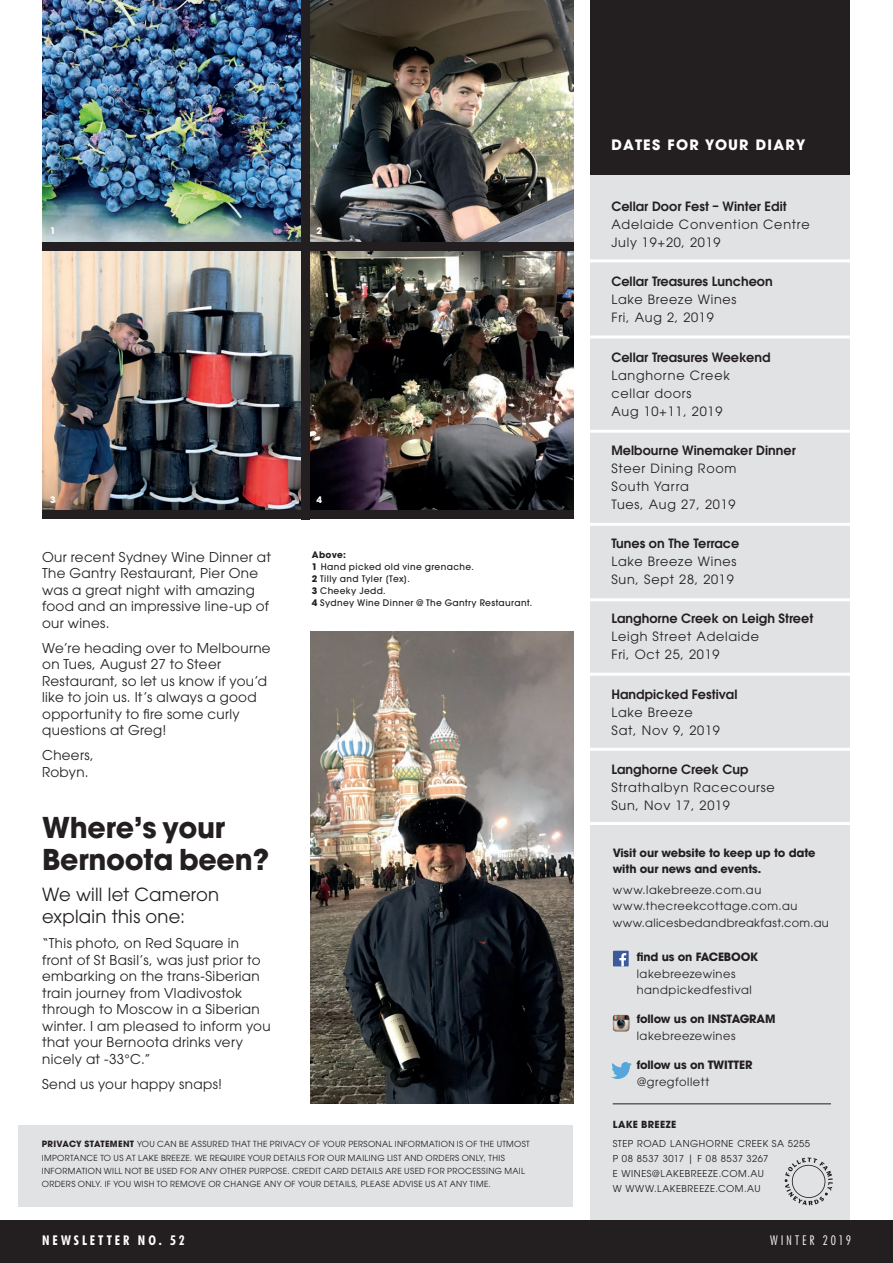
<style>
.page{position:relative;width:893px;height:1263px;background:#fff}
.page>*{position:absolute;margin:0;border:0;box-sizing:border-box;transform-origin:0 0}
.t1{font:700 28.5px/31.5px "ITC Avant Garde Std";letter-spacing:-.01em;color:#231f20}
.t2{font:18px/22.5px "ITC Avant Garde Std";letter-spacing:.015em;color:#231f20}
.t3{font:700 14.25px "ITC Avant Garde Std";letter-spacing:.08em;color:#fff}
.t4{font:13.5px/16.5px "ITC Avant Garde Std";letter-spacing:.025em;color:#231f20}
.t5{font:700 condensed 13.5px "Futura BT";letter-spacing:.22em;color:#fff}
.t6{font:300 condensed 13.5px "Futura BT";letter-spacing:.2em;color:#fff}
.t7{font:12.75px/18px "ITC Avant Garde Std";letter-spacing:.06em;color:#231f20}
.t8{font:600 12.75px "ITC Avant Garde Std";letter-spacing:.005em;color:#231f20}
.t9{font:11.4px/16.5px "ITC Avant Garde Std";letter-spacing:.05em;color:#231f20}
.t10{font:700 11.4px/16.5px "ITC Avant Garde Std";letter-spacing:-.01em;color:#231f20}
.t11{font:700 9.75px "ITC Avant Garde Std";letter-spacing:.045em;color:#231f20}
.t12{font:9.45px/15px "ITC Avant Garde Std";letter-spacing:.055em;color:#231f20}
.t13{font:500 9px/12px "ITC Avant Garde Std";letter-spacing:.04em;color:#231f20}
.t14{font:700 9px "ITC Avant Garde Std";color:#fff}
.t15{font:8.25px/13.2px "ITC Avant Garde Std";letter-spacing:.04em;color:#231f20}
.s1{font-weight:700}
.s2{font-weight:700;font-size:8.55px}
</style>
<div class="page">
<img style="left:310px;top:250px;width:264px;height:260px">
<div style="left:591px;top:0;width:259px;height:1229px;background:#e1e2e4"></div>
<div style="left:19px;top:1125px;width:554px;height:82px;background:#e1e2e4"></div>
<div style="left:0;top:1220px;width:893px;height:43px;background:#231f20"></div>
<svg style="left:784px;top:1157px;width:49px;height:48px"></svg>
<div style="left:591px;top:0;width:259px;height:175px;background:#231f20"></div>
<hr style="left:613px;top:1103px;width:218px;height:1px;background:#231f20">
<hr style="left:587px;top:430px;width:270px;height:3px;background:#fff">
<hr style="left:587px;top:335px;width:270px;height:3px;background:#fff">
<hr style="left:587px;top:259px;width:270px;height:3px;background:#fff">
<hr style="left:587px;top:523px;width:270px;height:3px;background:#fff">
<hr style="left:587px;top:673px;width:270px;height:3px;background:#fff">
<hr style="left:587px;top:822px;width:270px;height:3px;background:#fff">
<hr style="left:587px;top:598px;width:270px;height:3px;background:#fff">
<hr style="left:587px;top:748px;width:270px;height:3px;background:#fff">
<img style="left:612px;top:1062px;width:19px;height:16px">
<div style="left:613px;top:951px;width:16px;height:15px;background:#3c5a99"></div>
<svg style="left:619px;top:953px;width:7px;height:13px"></svg>
<img style="left:613px;top:1015px;width:16px;height:16px">
<img style="left:310px;top:0;width:264px;height:242px">
<img style="left:42px;top:250px;width:260px;height:260px">
<img style="left:310px;top:631px;width:264px;height:473px">
<img style="left:42px;top:0;width:260px;height:242px">
<div style="left:42px;top:242px;width:532px;height:8px;background:#231f20"></div>
<div style="left:42px;top:510px;width:532px;height:9px;background:#231f20"></div>
<div style="left:302px;top:0;width:8px;height:519px;background:#231f20"></div>
<p class="t14" style="left:50px;top:225px;width:7px">1</p>
<p class="t14" style="left:316px;top:225px;width:7px">2</p>
<p class="t14" style="left:50px;top:494px;width:7px">3</p>
<p class="t14" style="left:316px;top:494px;width:7px">4</p>
<p class="t4" style="left:42px;top:548px;width:230px">Our recent Sydney Wine Dinner at<br>The Gantry Restaurant, Pier One was a great night with amazing food and an impressive line-up of our wines.</p>
<p class="t4" style="left:42px;top:639px;width:230px">We’re heading over to Melbourne on Tues, August 27 to Steer<br>Restaurant, so let us know if you’d like to join us. It’s always a good opportunity to fire some curly questions at Greg!</p>
<p class="t4" style="left:42px;top:747px;width:53px">Cheers,<br>Robyn.</p>
<h1 class="t1" style="left:42px;top:812px;width:229px">Where’s your<br>Bernoota been?</h1>
<h2 class="t2" style="left:42px;top:883px;width:178px">We will let Cameron explain this one:</h2>
<p class="t4" style="left:42px;top:935px;width:230px">“This photo, on Red Square in front of St Basil’s, was just prior to embarking on the trans-Siberian train journey from Vladivostok through to Moscow in a Siberian winter. I am pleased to inform you that your Bernoota drinks very nicely at -33°C.”</p>
<p class="t4" style="left:42px;top:1075px;width:181px">Send us your happy snaps!</p>
<p class="t13" style="left:312px;top:549px;width:222px"><span class="s1">Above:<br>1</span> Hand picked old vine grenache.<br><span class="s1">2</span> Tilly and Tyler [Tex].<br><span class="s1">3</span> Cheeky Jedd.<br><span class="s1">4</span> Sydney Wine Dinner @ The Gantry Restaurant.</p>
<p class="t15" style="left:42px;top:1137px;width:489px"><span class="s2">PRIVACY STATEMENT</span> YOU CAN BE ASSURED THAT THE PRIVACY OF YOUR PERSONAL INFORMATION IS OF THE UTMOST IMPORTANCE TO US AT LAKE BREEZE. WE REQUIRE YOUR DETAILS FOR OUR MAILING LIST AND ORDERS ONLY, THIS INFORMATION WILL NOT BE USED FOR ANY OTHER PURPOSE. CREDIT CARD DETAILS ARE USED FOR PROCESSING MAIL ORDERS ONLY. IF YOU WISH TO REMOVE OR CHANGE ANY OF YOUR DETAILS, PLEASE ADVISE US AT ANY TIME.</p>
<p class="t3" style="left:611px;top:135px;width:195px">DATES FOR YOUR DIARY</p>
<p class="t8" style="left:611px;top:198px;width:177px">Cellar Door Fest – Winter Edit</p>
<p class="t7" style="left:611px;top:215px;width:200px">Adelaide Convention Centre<br>July 19+20, 2019</p>
<p class="t8" style="left:611px;top:273px;width:163px">Cellar Treasures Luncheon</p>
<p class="t7" style="left:611px;top:290px;width:127px">Lake Breeze Wines<br>Fri, Aug 2, 2019</p>
<p class="t8" style="left:611px;top:349px;width:161px">Cellar Treasures Weekend</p>
<p class="t7" style="left:611px;top:366px;width:120px">Langhorne Creek cellar doors<br>Aug 10+11, 2019</p>
<p class="t8" style="left:611px;top:442px;width:186px">Melbourne Winemaker Dinner</p>
<p class="t7" style="left:611px;top:459px;width:127px">Steer Dining Room<br>South Yarra<br>Tues, Aug 27, 2019</p>
<p class="t8" style="left:611px;top:535px;width:129px">Tunes on The Terrace</p>
<p class="t7" style="left:611px;top:552px;width:127px">Lake Breeze Wines<br>Sun, Sept 28, 2019</p>
<p class="t8" style="left:611px;top:610px;width:203px">Langhorne Creek on Leigh Street</p>
<p class="t7" style="left:611px;top:628px;width:149px">Leigh Street Adelaide<br>Fri, Oct 25, 2019</p>
<p class="t8" style="left:611px;top:686px;width:128px">Handpicked Festival</p>
<p class="t7" style="left:611px;top:703px;width:110px">Lake Breeze<br>Sat, Nov 9, 2019</p>
<p class="t8" style="left:611px;top:761px;width:139px">Langhorne Creek Cup</p>
<p class="t7" style="left:611px;top:778px;width:165px">Strathalbyn Racecourse<br>Sun, Nov 17, 2019</p>
<p class="t10" style="left:613px;top:844px;width:204px">Visit our website to keep up to date with our news and events.</p>
<p class="t9" style="left:613px;top:881px;width:218px">www.lakebreeze.com.au www.thecreekcottage.com.au www.alicesbedandbreakfast.com.au</p>
<p class="t10" style="left:637px;top:948px;width:123px">find us on FACEBOOK</p>
<p class="t9" style="left:637px;top:965px;width:117px">lakebreezewines handpickedfestival</p>
<p class="t10" style="left:637px;top:1011px;width:140px">follow us on INSTAGRAM</p>
<p class="t9" style="left:637px;top:1027px;width:100px">lakebreezewines</p>
<p class="t10" style="left:637px;top:1056px;width:117px">follow us on TWITTER</p>
<p class="t9" style="left:637px;top:1073px;width:74px">@gregfollett</p>
<p class="t11" style="left:613px;top:1118px;width:65px">LAKE BREEZE</p>
<p class="t12" style="left:613px;top:1136px;width:199px">STEP ROAD LANGHORNE CREEK SA 5255<br>P 08 8537 3017 | F 08 8537 3267<br>E WINES@LAKEBREEZE.COM.AU<br>W WWW.LAKEBREEZE.COM.AU</p>
<p class="t5" style="left:42px;top:1232px;width:144px">NEWSLETTER NO. 52</p>
<p class="t6" style="left:770px;top:1232px;width:82px">WINTER 2019</p>
</div>
